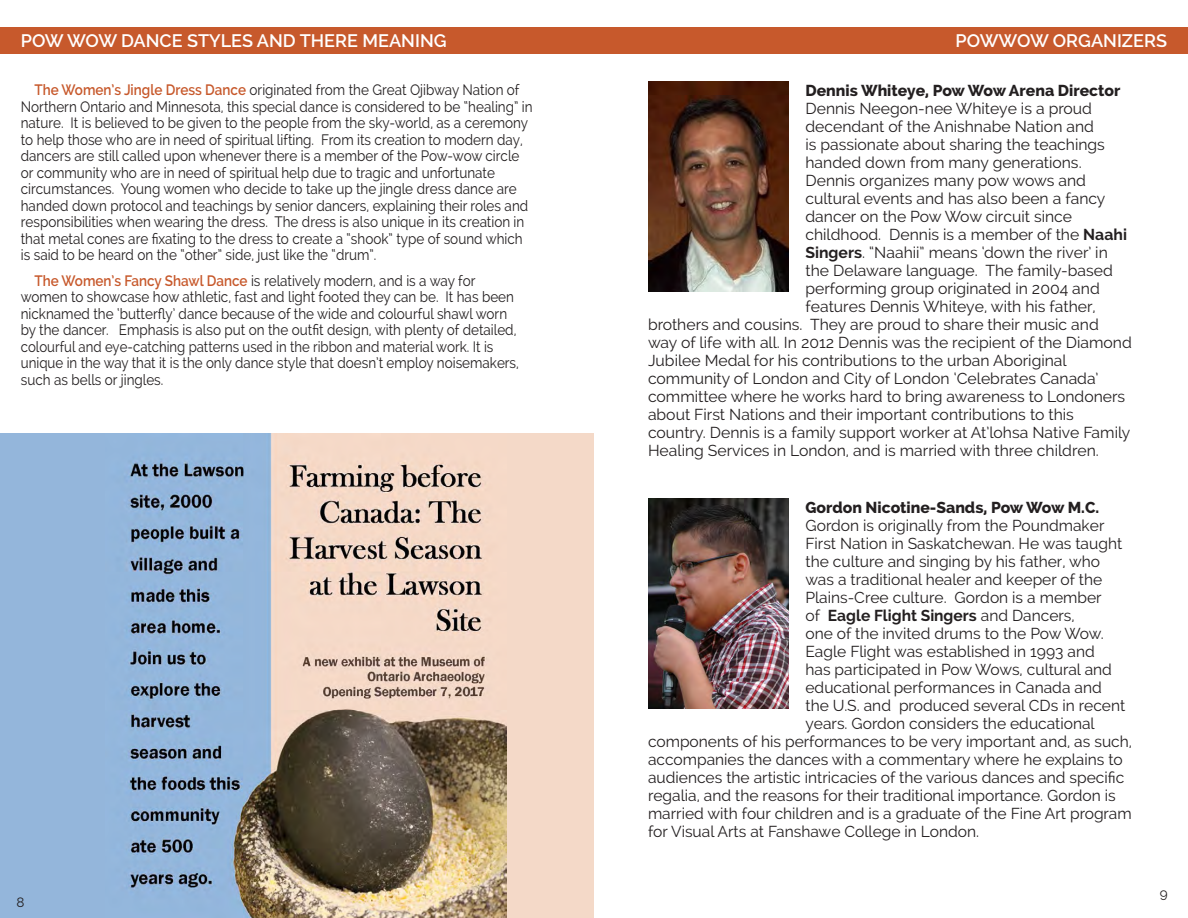
<style>
.page{position:relative;width:1188px;height:918px;background:#fff}
.page>*{position:absolute;margin:0;border:0;box-sizing:border-box;transform-origin:0 0}
.Page_Titles_Right{font:600 18px "Raleway";color:#fff}
.Events_Body{font:15.75px "Raleway";color:#231f20}
.Events_Body-2{font:800 15.75px "Raleway";color:#231f20}
.Events_Body-3{font:700 15.75px "Raleway";color:#231f20}
.Event_Body_2_Powwow{font:15px/16.5px "Raleway";color:#231f20;scale:.9 1}
.Page_Numbers{font:13.5px "Raleway";color:#231f20}
.s1{font-weight:600;color:#c7592c}
.s2{font-weight:700}
.s3{font-weight:400}
</style>
<div class="page">
<div style="left:0;top:27px;width:1188px;height:27px;background:#c7592c"></div>
<div style="left:367px;top:434px;width:227px;height:484px;background:#f4d9c8"></div>
<div style="left:0;top:434px;width:367px;height:484px;background:#94b6db"></div>
<img style="left:126px;top:434px;width:381px;height:484px">
<img style="left:648px;top:498px;width:140px;height:210px">
<img style="left:648px;top:81px;width:140px;height:210px">
<p class="Page_Titles_Right" style="left:21px;top:30px;width:427px">POW WOW DANCE STYLES AND THERE MEANING</p>
<p class="Event_Body_2_Powwow" style="left:21px;top:82px;width:570px;text-indent:14px"><span class="s1">The Women’s Jingle Dress Dance</span> originated from the Great Ojibway Nation of Northern Ontario and Minnesota, this special dance is considered to be “healing” in nature. It is believed to be given to the people from the sky-world, as a ceremony to help those who are in need of spiritual lifting. From its creation to modern day, dancers are still called upon whenever there is a member of the Pow-wow circle or community who are in need of spiritual help due to tragic and unfortunate circumstances. Young women who decide to take up the jingle dress dance are handed down protocol and teachings by senior dancers, explaining their roles and responsibilities when wearing the dress. The dress is also unique in its creation in that metal cones are fixating to the dress to create a “shook” type of sound which is said to be heard on the “other” side, just like the “drum”.</p>
<p class="Event_Body_2_Powwow" style="left:21px;top:272px;width:555px;text-indent:14px"><span class="s1">The Women’s Fancy Shawl Dance</span> is relatively modern, and is a way for women to showcase how athletic, fast and light footed they can be. It has been nicknamed the ‘butterfly’ dance because of the wide and colourful shawl worn by the dancer. Emphasis is also put on the outfit design, with plenty of detailed, colourful and eye-catching patterns used in the ribbon and material work. It is unique in the way that it is the only dance style that doesn’t employ noisemakers, such as bells or jingles.</p>
<p class="Page_Numbers" style="left:17px;top:894px;width:10px">8</p>
<p class="Page_Titles_Right" style="left:956px;top:30px;width:213px">POWWOW ORGANIZERS</p>
<p class="Events_Body-2" style="left:806px;top:81px;width:316px">Dennis Whiteye, Pow Wow Arena Director</p>
<p class="Events_Body" style="left:806px;top:99px;width:288px">Dennis Neegon-nee Whiteye is a proud</p>
<p class="Events_Body" style="left:806px;top:117px;width:290px">decendant of the Anishnabe Nation and</p>
<p class="Events_Body" style="left:806px;top:135px;width:301px">is passionate about sharing the teachings</p>
<p class="Events_Body" style="left:806px;top:153px;width:278px">handed down from many generations.</p>
<p class="Events_Body" style="left:806px;top:171px;width:282px">Dennis organizes many pow wows and</p>
<p class="Events_Body" style="left:806px;top:189px;width:302px">cultural events and has also been a fancy</p>
<p class="Events_Body" style="left:806px;top:207px;width:268px">dancer on the Pow Wow circuit since</p>
<p class="Events_Body" style="left:806px;top:225px;width:323px">childhood. Dennis is a member of the <span class="s2">Naahi</span></p>
<p class="Events_Body" style="left:806px;top:243px;width:304px"><span class="s2">Singers</span>. “Naahii” means ‘down the river’ in</p>
<p class="Events_Body" style="left:806px;top:261px;width:309px">the Delaware language. The family-based</p>
<p class="Events_Body" style="left:806px;top:279px;width:296px">performing group originated in 2004 and</p>
<p class="Events_Body" style="left:806px;top:297px;width:292px">features Dennis Whiteye, with his father,</p>
<p class="Events_Body" style="left:648px;top:315px;width:452px">brothers and cousins. They are proud to share their music and</p>
<p class="Events_Body" style="left:648px;top:333px;width:485px">way of life with all. In 2012 Dennis was the recipient of the Diamond</p>
<p class="Events_Body" style="left:648px;top:351px;width:420px">Jubilee Medal for his contributions to the urban Aboriginal</p>
<p class="Events_Body" style="left:648px;top:369px;width:452px">community of London and City of London ‘Celebrates Canada’</p>
<p class="Events_Body" style="left:648px;top:387px;width:479px">committee where he works hard to bring awareness to Londoners</p>
<p class="Events_Body" style="left:648px;top:405px;width:427px">about First Nations and their important contributions to this</p>
<p class="Events_Body" style="left:648px;top:423px;width:484px">country. Dennis is a family support worker at At’lohsa Native Family</p>
<p class="Events_Body" style="left:648px;top:441px;width:452px">Healing Services in London, and is married with three children.</p>
<p class="Events_Body-2" style="left:806px;top:498px;width:295px">Gordon Nicotine-Sands, Pow Wow M.C.</p>
<p class="Events_Body" style="left:806px;top:516px;width:301px">Gordon is originally from the Poundmaker</p>
<p class="Events_Body" style="left:806px;top:534px;width:318px">First Nation in Saskatchewan. He was taught</p>
<p class="Events_Body" style="left:806px;top:552px;width:296px">the culture and singing by his father, who</p>
<p class="Events_Body" style="left:806px;top:570px;width:298px">was a traditional healer and keeper of the</p>
<p class="Events_Body" style="left:806px;top:588px;width:298px">Plains-Cree culture. Gordon is a member</p>
<p class="Events_Body-3" style="left:806px;top:606px;width:271px"><span class="s3">of</span> Eagle Flight Singers <span class="s3">and Dancers,</span></p>
<p class="Events_Body" style="left:806px;top:624px;width:300px">one of the invited drums to the Pow Wow.</p>
<p class="Events_Body" style="left:806px;top:642px;width:291px">Eagle Flight was established in 1993 and</p>
<p class="Events_Body" style="left:806px;top:660px;width:308px">has participated in Pow Wows, cultural and</p>
<p class="Events_Body" style="left:806px;top:678px;width:298px">educational performances in Canada and</p>
<p class="Events_Body" style="left:806px;top:696px;width:321px">the U.S. and produced several CDs in recent</p>
<p class="Events_Body" style="left:806px;top:714px;width:291px">years. Gordon considers the educational</p>
<p class="Events_Body" style="left:648px;top:732px;width:486px">components of his performances to be very important and, as such,</p>
<p class="Events_Body" style="left:648px;top:750px;width:476px">accompanies the dances with a commentary where he explains to</p>
<p class="Events_Body" style="left:648px;top:768px;width:478px">audiences the artistic intricacies of the various dances and specific</p>
<p class="Events_Body" style="left:648px;top:786px;width:469px">regalia, and the reasons for their traditional importance. Gordon is</p>
<p class="Events_Body" style="left:648px;top:804px;width:485px">married with four children and is a graduate of the Fine Art program</p>
<p class="Events_Body" style="left:648px;top:822px;width:333px">for Visual Arts at Fanshawe College in London.</p>
<p class="Page_Numbers" style="left:1160px;top:885px;width:9px">9</p>
</div>
